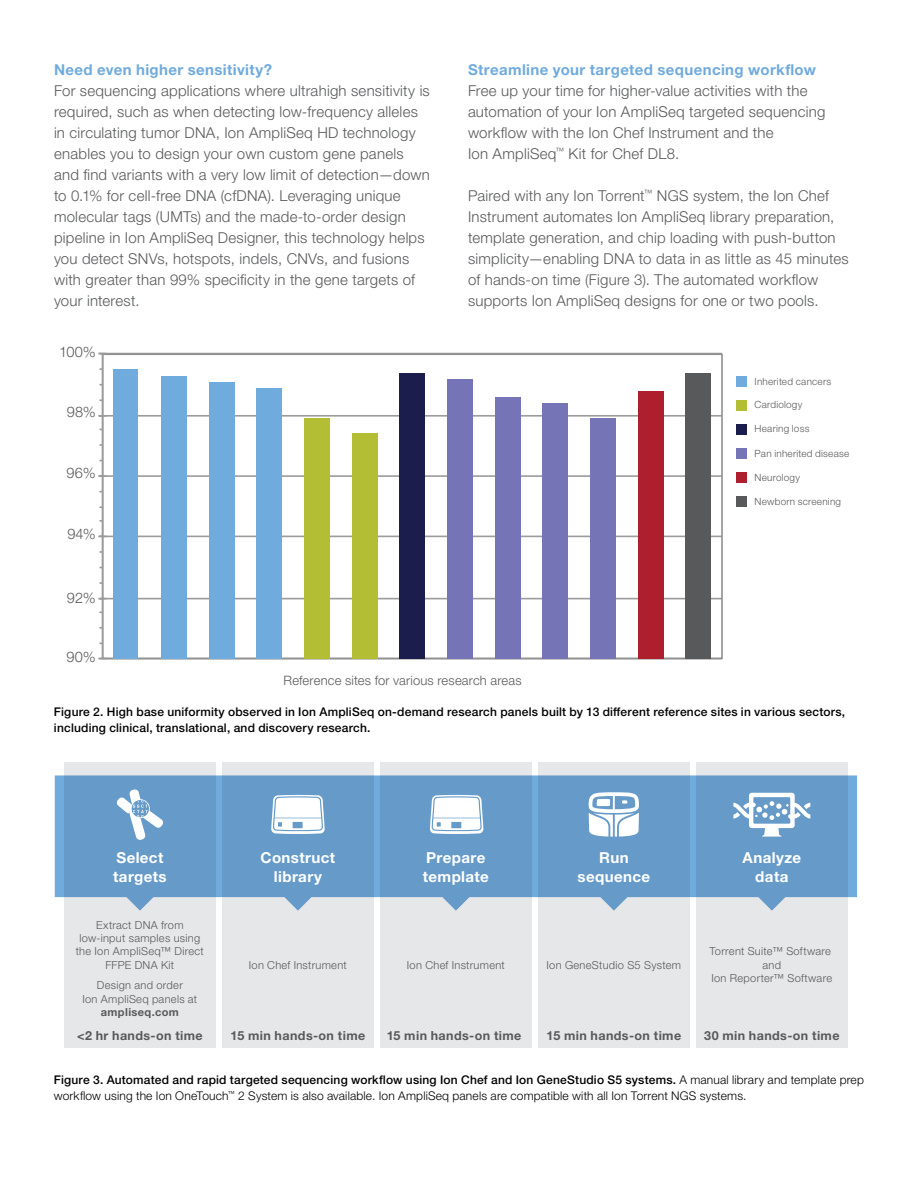
<style>
.page{position:relative;width:918px;height:1188px;background:#fff}
.page>*{position:absolute;margin:0;border:0;box-sizing:border-box;transform-origin:0 0}
.t1{font:700 15.15px/18.1px "Helvetica Neue LT Std";letter-spacing:.025em;color:#fff;text-align:center}
.t2{font:300 15px/21px "Helvetica Neue LTW1 G";letter-spacing:.015em;color:#58595b}
.t3{font:700 15px "Helvetica Neue LTW1 G";letter-spacing:.025em;color:#70abdd}
.t4{font:300 14.55px "Helvetica Neue LTW1 G";letter-spacing:.01em;color:#58595b}
.t5{font:300 12.9px "Helvetica Neue LTW1 G";letter-spacing:.015em;color:#58595b}
.t6{font:700 12.6px "Helvetica Neue LT Std";letter-spacing:.03em;color:#58595b}
.t7{font:300 12px/15.8px "Helvetica Neue LTW1 G";letter-spacing:.015em;color:#000}
.t8{font:500 12px/15.8px "Helvetica Neue LTW1 G";letter-spacing:.02em;color:#000}
.t9{font:300 11.1px/13.2px "Helvetica Neue LT Std";letter-spacing:.025em;color:#58595b;text-align:center}
.t10{font:700 11.1px "Helvetica Neue LT Std";letter-spacing:.035em;color:#58595b}
.t11{font:300 9.9px "Helvetica Neue LTW1 G";letter-spacing:.025em;color:#58595b}
.s1{font-weight:500}
</style>
<div class="page">
<div style="left:64px;top:762px;width:152px;height:286px;background:#e6e7e8"></div>
<div style="left:222px;top:762px;width:152px;height:286px;background:#e6e7e8"></div>
<div style="left:380px;top:762px;width:152px;height:286px;background:#e6e7e8"></div>
<div style="left:538px;top:762px;width:152px;height:286px;background:#e6e7e8"></div>
<div style="left:696px;top:762px;width:152px;height:286px;background:#e6e7e8"></div>
<svg style="left:55px;top:775px;width:802px;height:136px;background:#73a3cd"></svg>
<svg style="left:116px;top:789px;width:48px;height:51px;background:#91b7d8"></svg>
<svg style="left:733px;top:793px;width:77px;height:44px;background:#9abddb"></svg>
<svg style="left:271px;top:795px;width:54px;height:39px;background:#dfeaf3"></svg>
<svg style="left:430px;top:795px;width:54px;height:39px;background:#dfeaf3"></svg>
<svg style="left:588px;top:792px;width:52px;height:45px;background:#c3d7e9"></svg>
<div style="left:597px;top:799px;width:13px;height:7px;background:#fff"></div>
<hr style="left:103px;top:598px;width:619px;height:1px;background:#9b9b9b">
<hr style="left:103px;top:536px;width:619px;height:1px;background:#9b9b9b">
<hr style="left:103px;top:475px;width:619px;height:2px;background:#9b9b9b">
<hr style="left:103px;top:415px;width:619px;height:2px;background:#9b9b9b">
<div style="left:102px;top:353px;width:621px;height:306px;border:2px solid #929191"></div>
<div style="left:113px;top:369px;width:25px;height:290px;background:#70abdd"></div>
<div style="left:161px;top:376px;width:26px;height:283px;background:#70abdd"></div>
<div style="left:209px;top:382px;width:26px;height:277px;background:#70abdd"></div>
<div style="left:257px;top:388px;width:25px;height:271px;background:#70abdd"></div>
<div style="left:304px;top:418px;width:26px;height:241px;background:#b3be35"></div>
<div style="left:352px;top:433px;width:25px;height:226px;background:#b3be35"></div>
<div style="left:400px;top:373px;width:25px;height:286px;background:#1b1e4d"></div>
<div style="left:447px;top:379px;width:26px;height:280px;background:#7574b6"></div>
<div style="left:495px;top:397px;width:25px;height:262px;background:#7574b6"></div>
<div style="left:542px;top:403px;width:26px;height:256px;background:#7574b6"></div>
<div style="left:590px;top:418px;width:26px;height:241px;background:#7574b6"></div>
<div style="left:638px;top:391px;width:25px;height:268px;background:#ad1f2d"></div>
<div style="left:685px;top:373px;width:26px;height:286px;background:#58595b"></div>
<hr style="left:102px;top:354px;width:1px;height:305px;background:#9b9b9b">
<svg style="left:98px;top:475px;width:7px;height:2px"></svg>
<svg style="left:98px;top:415px;width:8px;height:2px"></svg>
<div style="left:737px;top:376px;width:10px;height:11px;background:#70abdd"></div>
<div style="left:737px;top:400px;width:10px;height:10px;background:#b3be35"></div>
<div style="left:737px;top:424px;width:10px;height:10px;background:#1b1e4d"></div>
<div style="left:737px;top:448px;width:10px;height:10px;background:#7574b6"></div>
<div style="left:737px;top:472px;width:10px;height:10px;background:#ad1f2d"></div>
<div style="left:737px;top:496px;width:10px;height:10px;background:#58595b"></div>
<p class="t3" style="left:54px;top:60px;width:220px">Need even higher sensitivity?</p>
<p class="t2" style="left:54px;top:80px;width:377px">For sequencing applications where ultrahigh sensitivity is required, such as when detecting low-frequency alleles in circulating tumor DNA, Ion AmpliSeq HD technology enables you to design your own custom gene panels and find variants with a very low limit of detection—down to 0.1% for cell-free DNA (cfDNA). Leveraging unique molecular tags (UMTs) and the made-to-order design pipeline in Ion AmpliSeq Designer, this technology helps you detect SNVs, hotspots, indels, CNVs, and fusions with greater than 99% specificity in the gene targets of your interest.</p>
<p class="t4" style="left:59px;top:343px;width:38px">100%</p>
<p class="t4" style="left:67px;top:403px;width:31px">98%</p>
<p class="t4" style="left:67px;top:464px;width:31px">96%</p>
<p class="t4" style="left:67px;top:525px;width:30px">94%</p>
<p class="t4" style="left:67px;top:589px;width:30px">92%</p>
<p class="t4" style="left:66px;top:648px;width:31px">90%</p>
<p class="t3" style="left:468px;top:60px;width:350px">Streamline your targeted sequencing workflow</p>
<p class="t2" style="left:468px;top:80px;width:359px">Free up your time for higher-value activities with the automation of your Ion AmpliSeq targeted sequencing workflow with the Ion Chef Instrument and the<br>Ion AmpliSeq<sup>™</sup> Kit for Chef DL8.</p>
<p class="t2" style="left:468px;top:185px;width:382px">Paired with any Ion Torrent<sup>™</sup> NGS system, the Ion Chef Instrument automates Ion AmpliSeq library preparation, template generation, and chip loading with push-button simplicity—enabling DNA to data in as little as 45 minutes of hands-on time (Figure 3). The automated workflow supports Ion AmpliSeq designs for one or two pools.</p>
<p class="t11" style="left:755px;top:375px;width:78px">Inherited cancers</p>
<p class="t11" style="left:755px;top:399px;width:49px">Cardiology</p>
<p class="t11" style="left:755px;top:423px;width:56px">Hearing loss</p>
<p class="t11" style="left:755px;top:447px;width:96px">Pan inherited disease</p>
<p class="t11" style="left:755px;top:472px;width:47px">Neurology</p>
<p class="t11" style="left:755px;top:495px;width:88px">Newborn screening</p>
<p class="t5" style="left:284px;top:673px;width:240px">Reference sites for various research areas</p>
<p class="t8" style="left:54px;top:704px;width:793px">Figure 2. High base uniformity observed in Ion AmpliSeq on-demand research panels built by 13 different reference sites in various sectors, including clinical, translational, and discovery research.</p>
<p class="t1" style="left:113px;top:849px;width:55px;text-align:left">Select targets</p>
<p class="t9" style="left:76px;top:918px;width:130px">Extract DNA from low-input samples using the Ion AmpliSeq™ Direct<br>FFPE DNA Kit</p>
<p class="t9" style="left:82px;top:979px;width:116px">Design and order<br>Ion AmpliSeq panels at</p>
<p class="t10" style="left:101px;top:1005px;width:80px">ampliseq.com</p>
<p class="t1" style="left:261px;top:849px;width:76px">Construct library</p>
<p class="t1" style="left:423px;top:849px;width:67px;text-align:left">Prepare template</p>
<p class="t1" style="left:578px;top:849px;width:74px">Run sequence</p>
<p class="t1" style="left:743px;top:849px;width:60px">Analyze data</p>
<p class="t9" style="left:249px;top:958px;width:99px">Ion Chef Instrument</p>
<p class="t9" style="left:407px;top:958px;width:99px">Ion Chef Instrument</p>
<p class="t9" style="left:547px;top:958px;width:136px">Ion GeneStudio S5 System</p>
<p class="t9" style="left:709px;top:945px;width:124px">Torrent Suite™ Software and<br>Ion Reporter™ Software</p>
<p class="t6" style="left:77px;top:1027px;width:127px">&lt;2 hr hands-on time</p>
<p class="t6" style="left:231px;top:1027px;width:136px">15 min hands-on time</p>
<p class="t6" style="left:387px;top:1027px;width:136px">15 min hands-on time</p>
<p class="t6" style="left:547px;top:1027px;width:136px">15 min hands-on time</p>
<p class="t6" style="left:704px;top:1027px;width:137px">30 min hands-on time</p>
<p class="t7" style="left:54px;top:1072px;width:812px"><span class="s1">Figure 3. Automated and rapid targeted sequencing workflow using Ion Chef and Ion GeneStudio S5 systems.</span> A manual library and template prep workflow using the Ion OneTouch<sup>™</sup> 2 System is also available. Ion AmpliSeq panels are compatible with all Ion Torrent NGS systems.</p>
</div>
